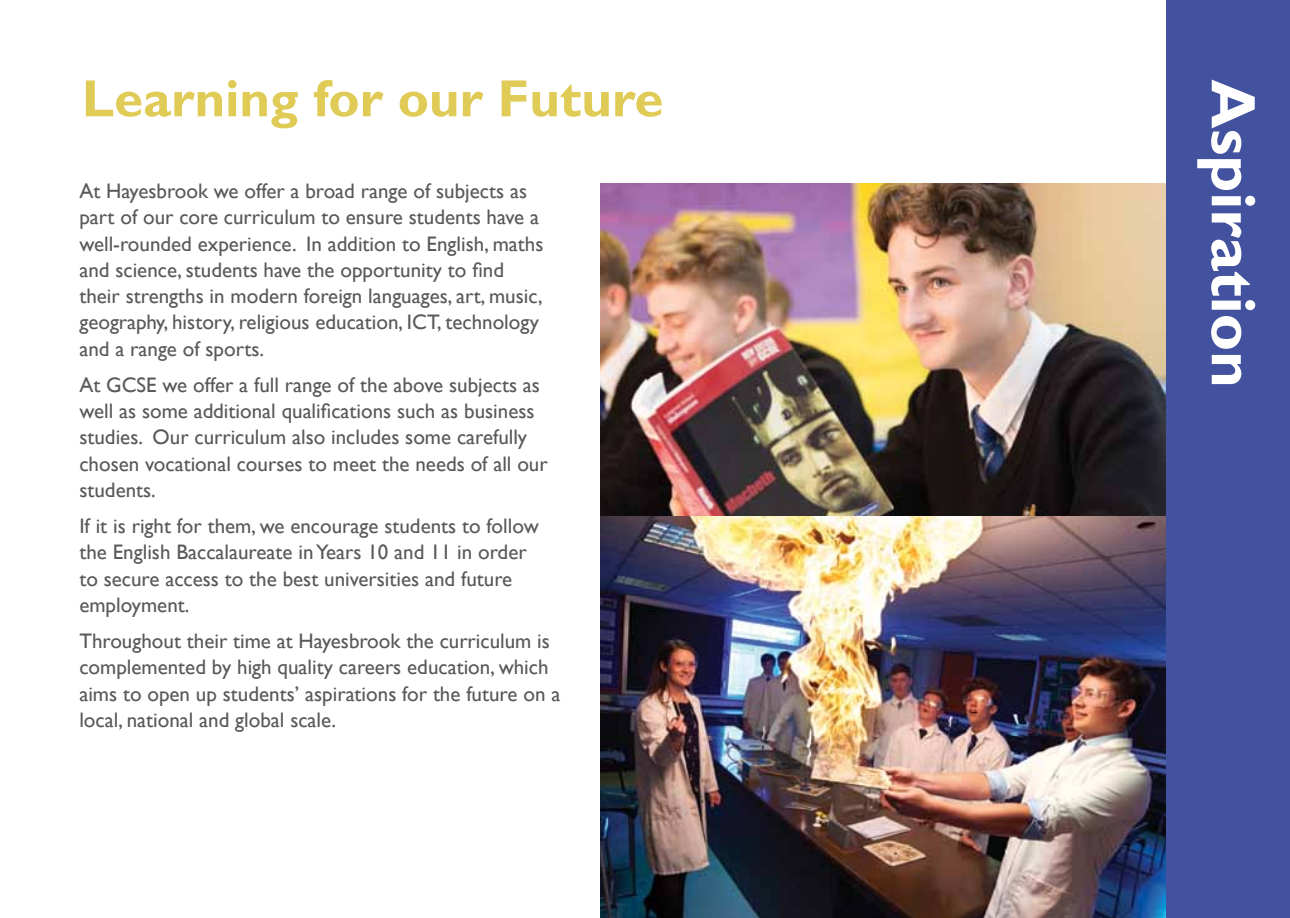
<style>
.page{position:relative;width:1290px;height:918px;background:#fff}
.page>*{position:absolute;margin:0;border:0;box-sizing:border-box;transform-origin:0 0}
.t1{font:700 63px "Gill Sans";color:#fff}
.t2{font:700 52.5px "Gill Sans";color:#dfcb55}
.t3{font:21px/26.2px "Gill Sans";color:#58595b}
</style>
<div class="page">
<div style="left:1166px;top:0;width:124px;height:918px;background:#42529e"></div>
<img style="left:600px;top:184px;width:566px;height:734px">
<h2 class="t2" style="left:82px;top:67px;width:583px">Learning for our Future</h2>
<p class="t3" style="left:79px;top:178px;width:465px">At Hayesbrook we offer a broad range of subjects as part of our core curriculum to ensure students have a well-rounded experience. In addition to English, maths and science, students have the opportunity to find their strengths in modern foreign languages, art, music, geography, history, religious education, ICT, technology and a range of sports.</p>
<p class="t3" style="left:79px;top:372px;width:470px">At GCSE we offer a full range of the above subjects as well as some additional qualifications such as business studies. Our curriculum also includes some carefully chosen vocational courses to meet the needs of all our students.</p>
<p class="t3" style="left:79px;top:513px;width:461px">If it is right for them, we encourage students to follow the English Baccalaureate in Years 10 and 11 in order to secure access to the best universities and future employment.</p>
<p class="t3" style="left:79px;top:628px;width:482px">Throughout their time at Hayesbrook the curriculum is complemented by high quality careers education, which aims to open up students’ aspirations for the future on a local, national and global scale.</p>
<h1 class="t1" style="left:1271px;top:79px;width:310px;rotate:90deg">Aspiration</h1>
</div>
